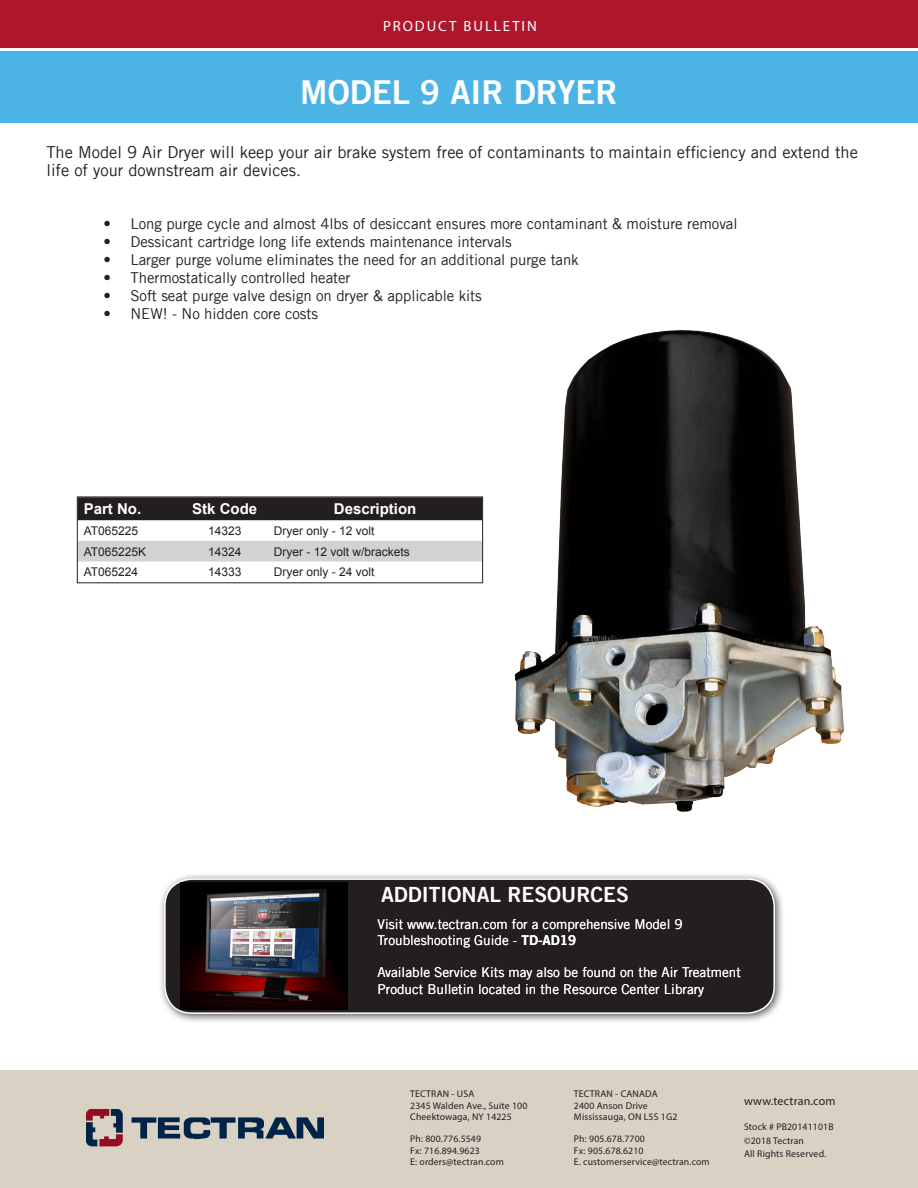
<style>
.page{position:relative;width:918px;height:1188px;background:#fff}
.page>*{position:absolute;margin:0;border:0;box-sizing:border-box;transform-origin:0 0}
.t1{font:33px "Trade Gothic LT Bold Two";color:#fff}
.t2{font:21px "Trade Gothic LT Bold Two";color:#fff}
.t3{font:16.5px/18px "Trade Gothic LT";color:#231f20}
.t4{font:15px "Trade Gothic LT";letter-spacing:-.005em;color:#231f20}
.t5{font:700 15px "Arial";color:#fff}
.t6{font:14.85px "Myriad Pro";letter-spacing:.13em;color:#fff}
.t7{font:13.5px/16.2px "Trade Gothic LT";color:#fff}
.t8{font:12px "Arial";color:#231f20}
.t9{font:12px "Myriad Pro";letter-spacing:.015em;color:#231f20}
.t10{font:9.75px "Myriad Pro";letter-spacing:.015em;color:#231f20}
.s1{font-family:"Trade Gothic LT Bold Two"}
</style>
<div class="page">
<div style="left:0;top:51px;width:918px;height:72px;background:#4cb4e5"></div>
<div style="left:0;top:0;width:918px;height:47px;background:#ae172b"></div>
<div style="left:0;top:1071px;width:918px;height:117px;background:#dad1c5"></div>
<img style="left:87px;top:1110px;width:236px;height:37px">
<div style="left:158px;top:872px;width:627px;height:152px;background:#231f20;opacity:.75"></div>
<div style="left:165px;top:879px;width:609px;height:134px;background:#231f20;border-radius:27px"></div>
<div style="left:164px;top:878px;width:611px;height:136px;border:2px solid #fff;border-radius:27px"></div>
<img style="left:180px;top:882px;width:167px;height:128px">
<img style="left:514px;top:329px;width:330px;height:483px">
<div style="left:79px;top:499px;width:402px;height:21px;background:#231f20"></div>
<div style="left:79px;top:541px;width:402px;height:21px;background:#d1d2d4"></div>
<div style="left:77px;top:497px;width:406px;height:86px;border:1px solid #231f20"></div>
<p class="t6" style="left:383px;top:17px;width:155px">PRODUCT BULLETIN</p>
<p class="t1" style="left:300px;top:72px;width:319px">MODEL 9 AIR DRYER</p>
<p class="t3" style="left:46px;top:143px;width:813px">The Model 9 Air Dryer will keep your air brake system free of contaminants to maintain efficiency and extend the life of your downstream air devices.</p>
<p class="t4" style="left:104px;top:214px;width:636px">• Long purge cycle and almost 4lbs of desiccant ensures more contaminant &amp; moisture removal</p>
<p class="t4" style="left:104px;top:232px;width:410px">• Dessicant cartridge long life extends maintenance intervals</p>
<p class="t4" style="left:104px;top:250px;width:477px">• Larger purge volume eliminates the need for an additional purge tank</p>
<p class="t4" style="left:104px;top:268px;width:249px">• Thermostatically controlled heater</p>
<p class="t4" style="left:104px;top:286px;width:380px">• Soft seat purge valve design on dryer &amp; applicable kits</p>
<p class="t4" style="left:104px;top:304px;width:216px">• NEW! - No hidden core costs</p>
<p class="t5" style="left:84px;top:499px;width:59px">Part No.</p>
<p class="t5" style="left:192px;top:499px;width:67px">Stk Code</p>
<p class="t5" style="left:334px;top:499px;width:84px">Description</p>
<p class="t8" style="left:84px;top:523px;width:56px">AT065225</p>
<p class="t8" style="left:208px;top:523px;width:35px">14323</p>
<p class="t8" style="left:274px;top:523px;width:102px">Dryer only - 12 volt</p>
<p class="t8" style="left:84px;top:543px;width:64px">AT065225K</p>
<p class="t8" style="left:208px;top:543px;width:35px">14324</p>
<p class="t8" style="left:274px;top:543px;width:138px">Dryer - 12 volt w/brackets</p>
<p class="t8" style="left:84px;top:564px;width:56px">AT065224</p>
<p class="t8" style="left:208px;top:564px;width:35px">14333</p>
<p class="t8" style="left:274px;top:564px;width:102px">Dryer only - 24 volt</p>
<p class="t2" style="left:381px;top:881px;width:249px">ADDITIONAL RESOURCES</p>
<p class="t7" style="left:378px;top:916px;width:307px">Visit www.tectran.com for a comprehensive Model 9<br>Troubleshooting Guide - <span class="s1">TD-AD19</span></p>
<p class="t7" style="left:378px;top:964px;width:365px">Available Service Kits may also be found on the Air Treatment<br>Product Bulletin located in the Resource Center Library</p>
<p class="t10" style="left:410px;top:1088px;width:66px">TECTRAN - USA</p>
<p class="t10" style="left:410px;top:1099px;width:119px">2345 Walden Ave., Suite 100</p>
<p class="t10" style="left:410px;top:1111px;width:103px">Cheektowaga, NY 14225</p>
<p class="t10" style="left:410px;top:1133px;width:72px">Ph: 800.776.5549</p>
<p class="t10" style="left:410px;top:1144px;width:71px">Fx: 716.894.9623</p>
<p class="t10" style="left:410px;top:1156px;width:95px">E: orders@tectran.com</p>
<p class="t10" style="left:574px;top:1088px;width:85px">TECTRAN - CANADA</p>
<p class="t10" style="left:574px;top:1099px;width:75px">2400 Anson Drive</p>
<p class="t10" style="left:574px;top:1111px;width:105px">Mississauga, ON L5S 1G2</p>
<p class="t10" style="left:574px;top:1133px;width:72px">Ph: 905.678.7700</p>
<p class="t10" style="left:574px;top:1144px;width:71px">Fx: 905.678.6210</p>
<p class="t10" style="left:574px;top:1156px;width:137px">E. customerservice@tectran.com</p>
<p class="t9" style="left:744px;top:1094px;width:93px">www.tectran.com</p>
<p class="t10" style="left:744px;top:1121px;width:91px">Stock # PB20141101B</p>
<p class="t10" style="left:744px;top:1134px;width:62px">©2018 Tectran</p>
<p class="t10" style="left:744px;top:1148px;width:84px">All Rights Reserved.</p>
</div>
